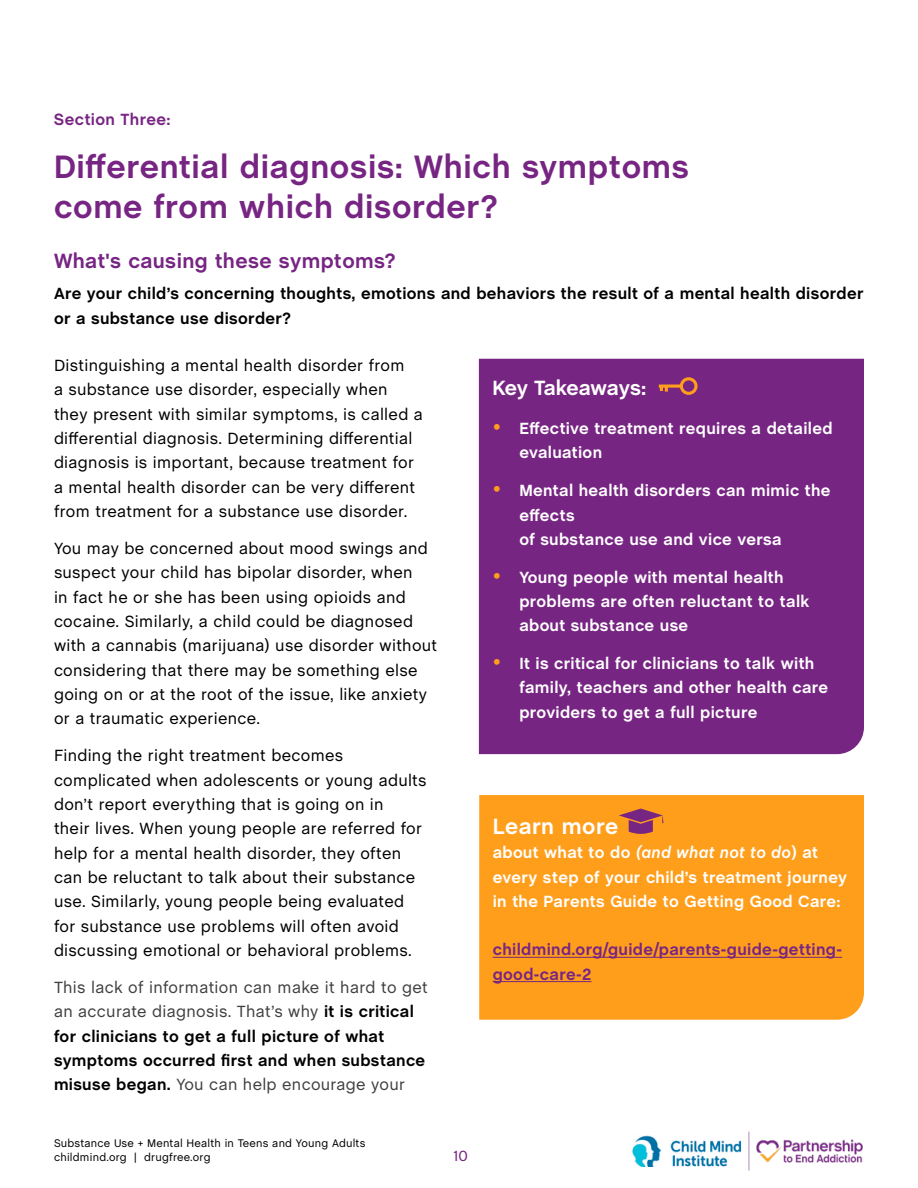
<style>
.page{position:relative;width:918px;height:1188px;background:#fff}
.page>*{position:absolute;margin:0;border:0;box-sizing:border-box;transform-origin:0 0}
.t1{font:700 33px/39.6px "Chalet";letter-spacing:.02em;color:#772583}
.t2{font:700 22.5px "Chalet";letter-spacing:.02em;color:#fff}
.t3{font:700 21px "Chalet";letter-spacing:.02em;color:#772583}
.t4{font:700 21px "Chalet";letter-spacing:-.015em;color:#fff}
.t5{font:16.5px/24.3px "Chalet";letter-spacing:.02em;color:#000}
.t6{font:700 16.5px/24.3px "Chalet";letter-spacing:.02em;color:#fff}
.t7{font:700 16.5px/24.3px "Chalet";letter-spacing:.02em;color:#000}
.t8{font:700 16.5px/24.3px "Chalet";letter-spacing:.02em;color:#772583}
.t9{font:15px "Chalet";color:#772583}
.t10{font:11.25px/13.5px "Chalet";letter-spacing:.02em;color:#000}
.s1{font-weight:400;color:#404040}
.s2{font-style:italic}
</style>
<div class="page">
<img style="left:632px;top:1136px;width:110px;height:31px">
<hr style="left:749px;top:1132px;width:1px;height:39px;background:#ad89be">
<img style="left:756px;top:1140px;width:107px;height:23px">
<div style="left:479px;top:359px;width:385px;height:395px;background:#772583"></div>
<svg style="left:656px;top:376px;width:43px;height:20px"></svg>
<div style="left:479px;top:795px;width:385px;height:225px;background:#ff9e1b"></div>
<hr style="left:493px;top:957px;width:349px;height:1px;background:#772583">
<hr style="left:493px;top:981px;width:98px;height:1px;background:#772583">
<svg style="left:619px;top:809px;width:44px;height:25px"></svg>
<svg style="left:494px;top:424px;width:6px;height:6px"></svg>
<svg style="left:494px;top:486px;width:6px;height:6px"></svg>
<svg style="left:494px;top:573px;width:6px;height:5px"></svg>
<svg style="left:494px;top:659px;width:6px;height:6px"></svg>
<p class="t8" style="left:54px;top:108px;width:118px">Section Three:</p>
<h1 class="t1" style="left:54px;top:149px;width:637px">Differential diagnosis: Which symptoms come from which disorder?</h1>
<p class="t3" style="left:54px;top:249px;width:343px">What's causing these symptoms?</p>
<p class="t7" style="left:54px;top:283px;width:811px">Are your child’s concerning thoughts, emotions and behaviors the result of a mental health disorder or a substance use disorder?</p>
<p class="t5" style="left:54px;top:353px;width:370px">Distinguishing a mental health disorder from<br>a substance use disorder, especially when they present with similar symptoms, is called a differential diagnosis. Determining differential diagnosis is important, because treatment for a mental health disorder can be very different from treatment for a substance use disorder.</p>
<p class="t5" style="left:54px;top:537px;width:385px">You may be concerned about mood swings and suspect your child has bipolar disorder, when<br>in fact he or she has been using opioids and cocaine. Similarly, a child could be diagnosed with a cannabis (marijuana) use disorder without considering that there may be something else going on or at the root of the issue, like anxiety or a traumatic experience.</p>
<p class="t5" style="left:54px;top:744px;width:374px">Finding the right treatment becomes complicated when adolescents or young adults don’t report everything that is going on in<br>their lives. When young people are referred for help for a mental health disorder, they often can be reluctant to talk about their substance use. Similarly, young people being evaluated for substance use problems will often avoid discussing emotional or behavioral problems.</p>
<p class="t7" style="left:54px;top:976px;width:375px"><span class="s1">This lack of information can make it hard to get an accurate diagnosis. That’s why</span> it is critical for clinicians to get a full picture of what symptoms occurred first and when substance misuse began. <span class="s1">You can help encourage your</span></p>
<p class="t10" style="left:54px;top:1137px;width:313px">Substance Use + Mental Health in Teens and Young Adults childmind.org | drugfree.org</p>
<p class="t9" style="left:453px;top:1147px;width:16px">10</p>
<p class="t4" style="left:492px;top:375px;width:155px">Key Takeaways:</p>
<p class="t6" style="left:519px;top:417px;width:315px">Effective treatment requires a detailed evaluation</p>
<p class="t6" style="left:519px;top:479px;width:313px">Mental health disorders can mimic the effects<br>of substance use and vice versa</p>
<p class="t6" style="left:519px;top:566px;width:292px">Young people with mental health problems are often reluctant to talk about substance use</p>
<p class="t6" style="left:519px;top:652px;width:310px">It is critical for clinicians to talk with family, teachers and other health care providers to get a full picture</p>
<h2 class="t2" style="left:493px;top:813px;width:127px">Learn more</h2>
<p class="t6" style="left:493px;top:841px;width:356px">about what to do <span class="s2">(and what not to do</span>) at every step of your child’s treatment journey in the Parents Guide to Getting Good Care:</p>
<p class="t8" style="left:493px;top:939px;width:351px">childmind.org/guide/parents-guide-getting&shy;good-care-2</p>
</div>
